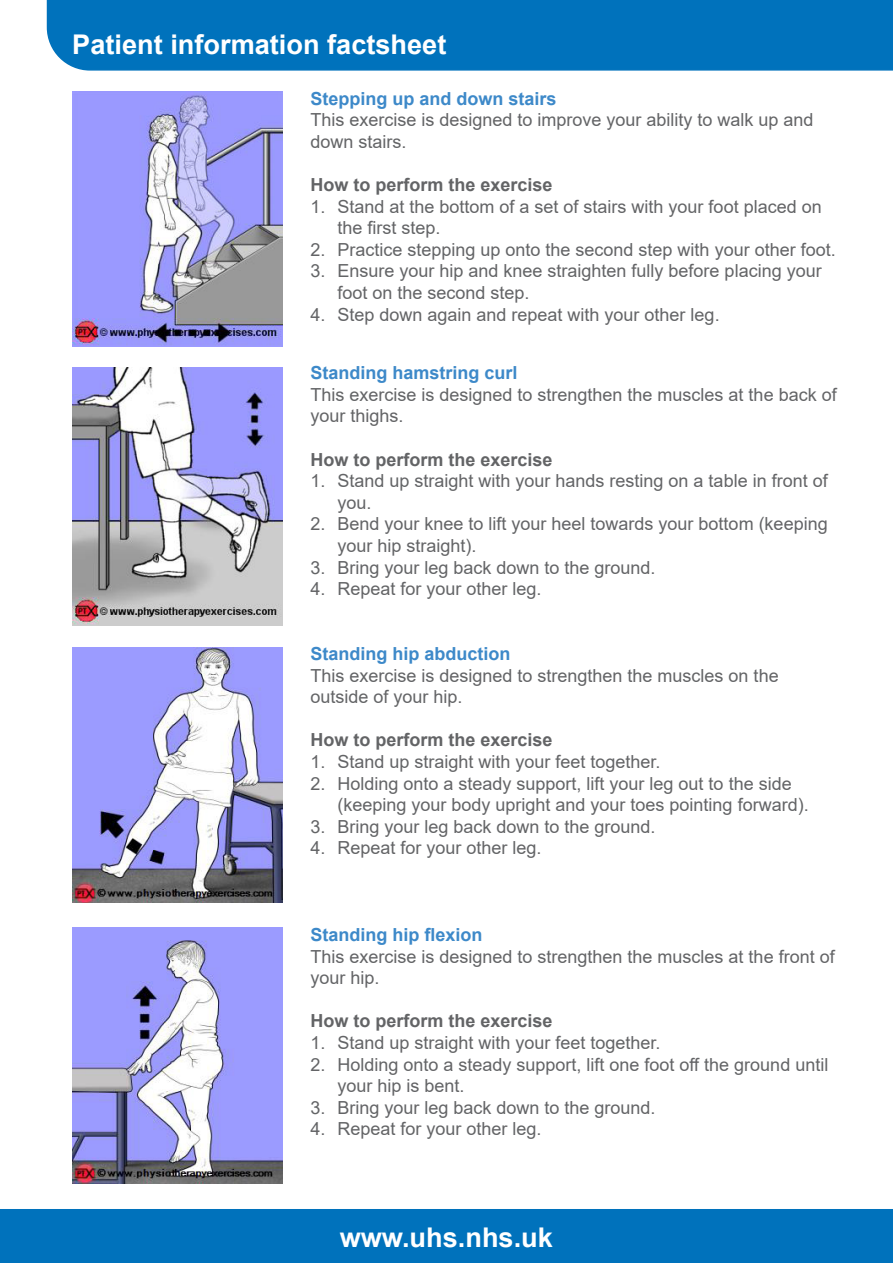
<style>
.page{position:relative;width:893px;height:1263px;background:#fff}
.page>*{position:absolute;margin:0;border:0;box-sizing:border-box;transform-origin:0 0}
.t1{font:700 27.15px "Arial";color:#fff}
.t2{font:18px/21.6px "Arial";color:#636466}
.t3{font:700 18px "Arial";color:#636466}
.t4{font:700 18px "Arial";color:#3d89c9}
</style>
<div class="page">
<div style="left:0;top:1209px;width:893px;height:54px;background:#0072bc"></div>
<div style="left:46px;top:0;width:847px;height:71px;background:#0072bc"></div>
<img style="left:72px;top:91px;width:211px;height:255px">
<img style="left:72px;top:368px;width:211px;height:258px">
<img style="left:72px;top:648px;width:211px;height:254px">
<img style="left:72px;top:928px;width:211px;height:255px">
<h1 class="t1" style="left:72px;top:25px;width:376px">Patient information factsheet</h1>
<p class="t4" style="left:310px;top:86px;width:248px">Stepping up and down stairs</p>
<p class="t2" style="left:310px;top:109px;width:505px">This exercise is designed to improve your ability to walk up and down stairs.</p>
<p class="t3" style="left:310px;top:172px;width:244px">How to perform the exercise</p>
<p class="t2" style="left:337px;top:195px;width:486px;text-indent:-27px">1. Stand at the bottom of a set of stairs with your foot placed on the first step.</p>
<p class="t2" style="left:310px;top:238px;width:527px">2. Practice stepping up onto the second step with your other foot.</p>
<p class="t2" style="left:337px;top:260px;width:486px;text-indent:-27px">3. Ensure your hip and knee straighten fully before placing your foot on the second step.</p>
<p class="t2" style="left:310px;top:303px;width:411px">4. Step down again and repeat with your other leg.</p>
<p class="t4" style="left:310px;top:360px;width:209px">Standing hamstring curl</p>
<p class="t2" style="left:310px;top:383px;width:528px">This exercise is designed to strengthen the muscles at the back of your thighs.</p>
<p class="t3" style="left:310px;top:446px;width:244px">How to perform the exercise</p>
<p class="t2" style="left:337px;top:470px;width:492px;text-indent:-27px">1. Stand up straight with your hands resting on a table in front of you.</p>
<p class="t2" style="left:337px;top:513px;width:492px;text-indent:-27px">2. Bend your knee to lift your heel towards your bottom (keeping your hip straight).</p>
<p class="t2" style="left:310px;top:556px;width:347px">3. Bring your leg back down to the ground.</p>
<p class="t2" style="left:310px;top:578px;width:233px">4. Repeat for your other leg.</p>
<p class="t4" style="left:310px;top:641px;width:202px">Standing hip abduction</p>
<p class="t2" style="left:310px;top:664px;width:470px">This exercise is designed to strengthen the muscles on the outside of your hip.</p>
<p class="t3" style="left:310px;top:727px;width:244px">How to perform the exercise</p>
<p class="t2" style="left:310px;top:751px;width:352px">1. Stand up straight with your feet together.</p>
<p class="t2" style="left:337px;top:772px;width:473px;text-indent:-27px">2. Holding onto a steady support, lift your leg out to the side (keeping your body upright and your toes pointing forward).</p>
<p class="t2" style="left:310px;top:816px;width:347px">3. Bring your leg back down to the ground.</p>
<p class="t2" style="left:310px;top:837px;width:233px">4. Repeat for your other leg.</p>
<p class="t4" style="left:310px;top:922px;width:174px">Standing hip flexion</p>
<p class="t2" style="left:310px;top:945px;width:526px">This exercise is designed to strengthen the muscles at the front of your hip.</p>
<p class="t3" style="left:310px;top:1008px;width:244px">How to perform the exercise</p>
<p class="t2" style="left:310px;top:1032px;width:352px">1. Stand up straight with your feet together.</p>
<p class="t2" style="left:337px;top:1053px;width:492px;text-indent:-27px">2. Holding onto a steady support, lift one foot off the ground until your hip is bent.</p>
<p class="t2" style="left:310px;top:1097px;width:347px">3. Bring your leg back down to the ground.</p>
<p class="t2" style="left:310px;top:1118px;width:233px">4. Repeat for your other leg.</p>
<h1 class="t1" style="left:340px;top:1218px;width:215px">www.uhs.nhs.uk</h1>
</div>
